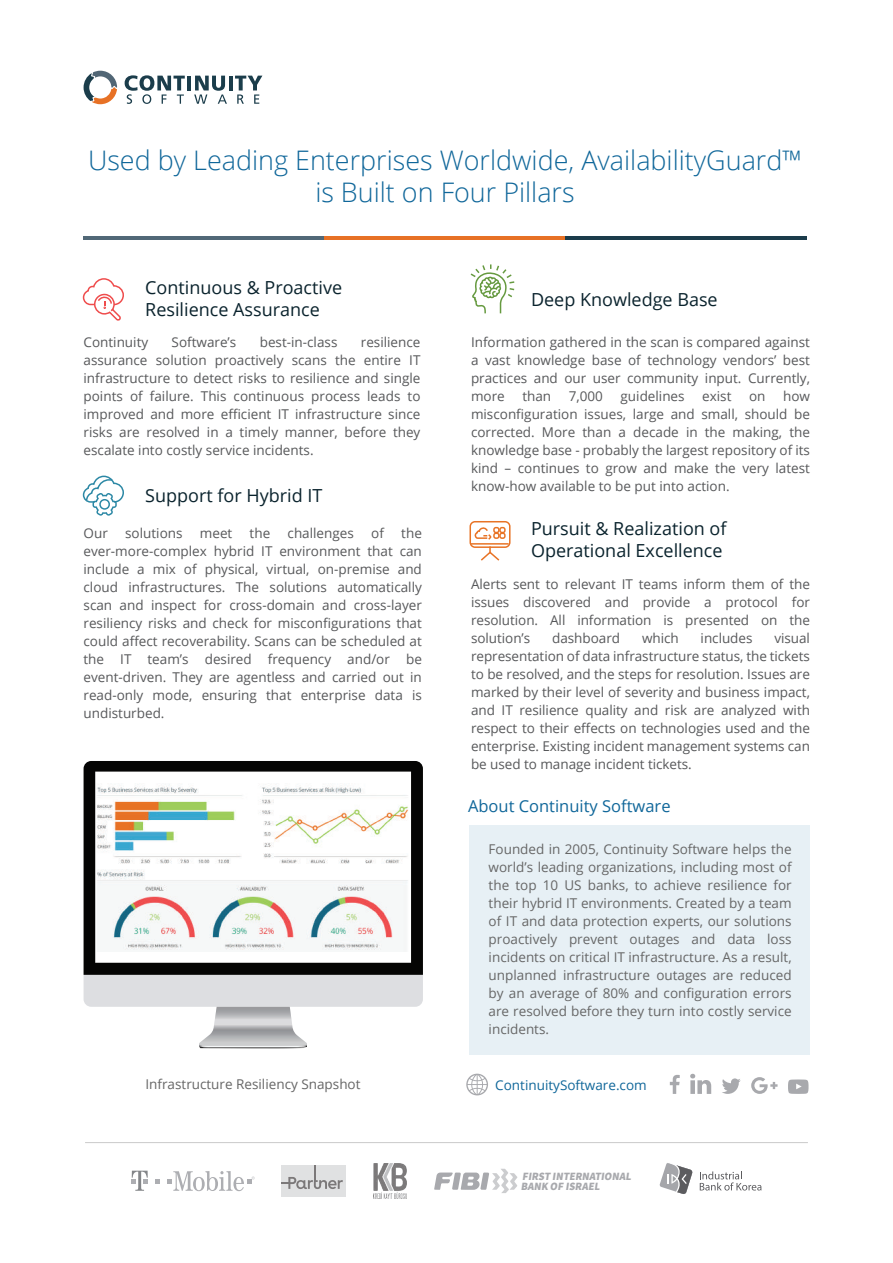
<style>
.page{position:relative;width:893px;height:1263px;background:#fff}
.page>*{position:absolute;margin:0;border:0;box-sizing:border-box;transform-origin:0 0}
.t1{font:300 27px/32.4px "Open Sans";color:#10679a;text-align:center}
.t2{font:18px/21.6px "Open Sans";color:#0a232d}
.t3{font:16.5px "Open Sans";color:#10679a}
.t4{font:13.5px/18px "Open Sans";color:#57585a;text-align:justify}
.t5{font:13.5px/18px "Open Sans";color:#666;text-align:justify}
.t6{font:13.5px "Open Sans";color:#10679a}
.t7{font:italic 800 11.1px/10.1px "Assistant";color:#a8a9ad}
</style>
<div class="page">
<div style="left:469px;top:825px;width:341px;height:230px;background:#e7f0f5"></div>
<hr style="left:84px;top:237px;width:241px;height:3px;background:#516877">
<hr style="left:324px;top:237px;width:242px;height:3px;background:#e77125">
<hr style="left:565px;top:237px;width:241px;height:3px;background:#1b3c4b">
<svg style="left:469px;top:521px;width:42px;height:40px"></svg>
<svg style="left:470px;top:264px;width:45px;height:50px"></svg>
<svg style="left:82px;top:475px;width:42px;height:41px"></svg>
<hr style="left:187px;top:76px;width:4px;height:14px;background:#1b3d4b">
<svg style="left:229px;top:76px;width:3px;height:14px"></svg>
<svg style="left:125px;top:75px;width:60px;height:29px"></svg>
<svg style="left:194px;top:76px;width:33px;height:28px"></svg>
<svg style="left:235px;top:76px;width:27px;height:28px"></svg>
<svg style="left:84px;top:71px;width:33px;height:33px"></svg>
<svg style="left:199px;top:1045px;width:108px;height:4px"></svg>
<svg style="left:84px;top:975px;width:339px;height:73px"></svg>
<svg style="left:84px;top:761px;width:339px;height:214px"></svg>
<svg style="left:82px;top:278px;width:42px;height:43px"></svg>
<hr style="left:85px;top:1142px;width:723px;height:1px;background:#cbcbcb">
<svg style="left:670px;top:1075px;width:10px;height:19px"></svg>
<svg style="left:690px;top:1074px;width:21px;height:20px"></svg>
<svg style="left:722px;top:1078px;width:19px;height:16px"></svg>
<svg style="left:751px;top:1077px;width:26px;height:17px"></svg>
<svg style="left:788px;top:1079px;width:20px;height:15px"></svg>
<svg style="left:466px;top:1074px;width:22px;height:21px"></svg>
<img style="left:373px;top:1164px;width:34px;height:34px">
<div style="left:282px;top:1165px;width:64px;height:32px;background:#e0e1e2"></div>
<svg style="left:282px;top:1165px;width:61px;height:24px"></svg>
<svg style="left:156px;top:1180px;width:4px;height:4px"></svg>
<svg style="left:131px;top:1171px;width:17px;height:20px"></svg>
<svg style="left:168px;top:1171px;width:87px;height:20px"></svg>
<svg style="left:700px;top:1171px;width:61px;height:19px"></svg>
<svg style="left:659px;top:1163px;width:34px;height:31px"></svg>
<svg style="left:434px;top:1169px;width:83px;height:24px"></svg>
<h1 class="t1" style="left:88px;top:143px;width:715px">Used by Leading Enterprises Worldwide, AvailabilityGuard™ is Built on Four Pillars</h1>
<h2 class="t2" style="left:145px;top:277px;width:198px">Continuous &amp; Proactive<br>Resilience Assurance</h2>
<h2 class="t2" style="left:531px;top:288px;width:188px">Deep Knowledge Base</h2>
<p class="t4" style="left:84px;top:332px;width:66px">Continuity</p>
<p class="t4" style="left:172px;top:332px;width:66px">Software’s</p>
<p class="t4" style="left:260px;top:332px;width:79px">best-in-class</p>
<p class="t4" style="left:471px;top:332px;width:340px">Information gathered in the scan is compared against a vast knowledge base of technology vendors’ best practices and our user community input. Currently, more</p>
<p class="t4" style="left:84px;top:332px;width:338px;text-indent:277px">resilience assurance solution proactively scans the entire IT infrastructure to detect risks to resilience and single points of failure. This continuous process leads to improved and more efficient IT infrastructure since risks are resolved in a timely manner, before they escalate into costly service incidents.</p>
<h2 class="t2" style="left:145px;top:484px;width:179px">Support for Hybrid IT</h2>
<p class="t4" style="left:84px;top:524px;width:26px">Our</p>
<p class="t4" style="left:125px;top:524px;width:59px">solutions</p>
<p class="t4" style="left:200px;top:524px;width:34px">meet</p>
<p class="t4" style="left:250px;top:524px;width:22px">the</p>
<p class="t4" style="left:288px;top:524px;width:68px">challenges</p>
<p class="t4" style="left:371px;top:524px;width:14px">of</p>
<p class="t4" style="left:471px;top:386px;width:340px;text-indent:312px">how misconfiguration issues, large and small, should be corrected. More than a decade in the making, the knowledge base - probably the largest repository of its kind – continues to grow and make the very latest know-how available to be put into action.</p>
<p class="t4" style="left:522px;top:386px;width:30px">than</p>
<p class="t4" style="left:569px;top:386px;width:36px">7,000</p>
<p class="t4" style="left:621px;top:386px;width:66px">guidelines</p>
<p class="t4" style="left:702px;top:386px;width:31px">exist</p>
<p class="t4" style="left:749px;top:386px;width:18px">on</p>
<p class="t4" style="left:84px;top:524px;width:340px;text-indent:318px">the ever-more-complex hybrid IT environment that can include a mix of physical, virtual, on-premise and cloud infrastructures. The solutions automatically scan and inspect for cross-domain and cross-layer resiliency risks and check for misconfigurations that could affect recoverability. Scans can be scheduled at the IT team’s desired frequency and/or be event-driven. They are agentless and carried out in read-only mode, ensuring that enterprise data is undisturbed.</p>
<h2 class="t2" style="left:531px;top:517px;width:197px">Pursuit &amp; Realization of<br>Operational Excellence</h2>
<p class="t4" style="left:471px;top:574px;width:340px">Alerts sent to relevant IT teams inform them of the issues discovered and provide a protocol for resolution. All information is presented on the solution’s</p>
<p class="t4" style="left:471px;top:628px;width:340px;text-indent:303px">visual representation of data infrastructure status, the tickets to be resolved, and the steps for resolution. Issues are marked by their level of severity and business impact, and IT resilience quality and risk are analyzed with respect to their effects on technologies used and the enterprise. Existing incident management systems can be used to manage incident tickets.</p>
<p class="t4" style="left:552px;top:628px;width:69px">dashboard</p>
<p class="t4" style="left:642px;top:628px;width:38px">which</p>
<p class="t4" style="left:701px;top:628px;width:53px">includes</p>
<p class="t3" style="left:468px;top:795px;width:204px">About Continuity Software</p>
<p class="t5" style="left:489px;top:839px;width:305px">Founded in 2005, Continuity Software helps the world’s leading organizations, including most of the top 10 US banks, to achieve resilience for their hybrid IT environments. Created by a team of IT and data protection experts, our solutions proactively prevent outages and data loss incidents on critical IT infrastructure. As a result, unplanned infrastructure outages are reduced by an average of 80% and configuration errors are resolved before they turn into costly service incidents.</p>
<p class="t5" style="left:145px;top:1074px;width:217px">Infrastructure Resiliency Snapshot</p>
<p class="t6" style="left:495px;top:1076px;width:153px">ContinuitySoftware.com</p>
<p class="t7" style="left:521px;top:1170px;width:114px">FIRST INTERNATIONAL<br>BANK OF ISRAEL</p>
</div>
